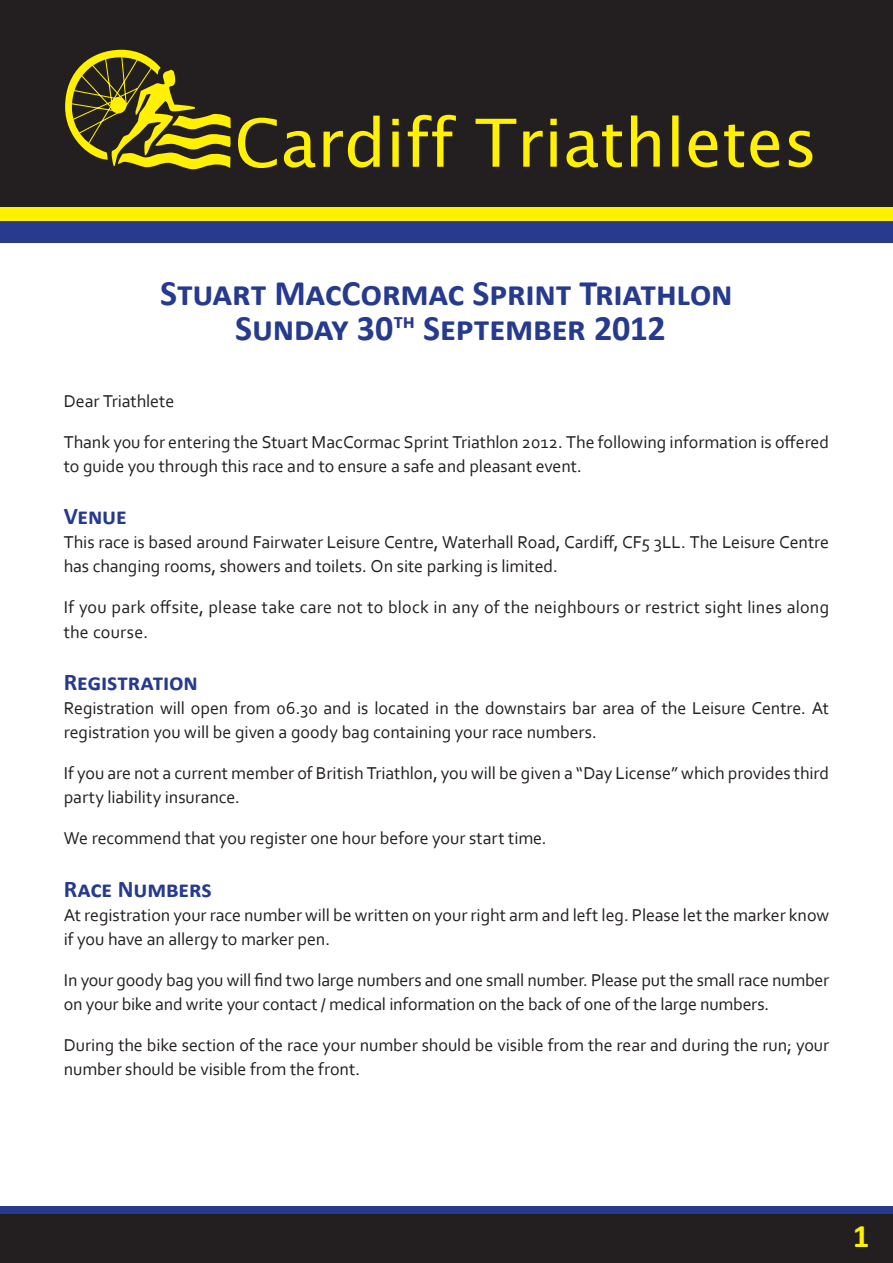
<style>
.page{position:relative;width:893px;height:1263px;background:#fff}
.page>*{position:absolute;margin:0;border:0;box-sizing:border-box;transform-origin:0 0}
.t1{font:66.3px "Lucida Sans Unicode";color:#fff101}
.t2{font:700 36px "Calibri";letter-spacing:-.01em;color:#263a8e}
.t3{font:700 33px "Calibri";color:#fff101}
.t4{font:700 24px "Calibri";letter-spacing:-.005em;color:#263a8e}
.Paragraph{font:18px/24px "Corbel";letter-spacing:-.005em;color:#231f20}
</style>
<div class="page">
<div style="left:0;top:1212px;width:893px;height:51px;background:#231f20"></div>
<div style="left:0;top:1206px;width:893px;height:8px;background:#263a8e"></div>
<div style="left:0;top:217px;width:893px;height:25px;background:#263a8e"></div>
<div style="left:0;top:0;width:893px;height:207px;background:#231f20"></div>
<svg style="left:65px;top:50px;width:166px;height:120px"></svg>
<div style="left:0;top:207px;width:893px;height:14px;background:#fff101"></div>
<p class="t1" style="left:235px;top:91px;width:584px">Cardiff Triathletes</p>
<p class="t2" style="left:160px;top:270px;width:574px">Stuart MacCormac Sprint Triathlon</p>
<p class="t2" style="left:235px;top:305px;width:432px">Sunday 30<sup>th</sup> September 2012</p>
<p class="Paragraph" style="left:64px;top:388px;width:112px">Dear Triathlete</p>
<p class="Paragraph" style="left:64px;top:429px;width:767px">Thank you for entering the Stuart MacCormac Sprint Triathlon 2012. The following information is offered to guide you through this race and to ensure a safe and pleasant event.</p>
<p class="t4" style="left:64px;top:501px;width:64px">Venue</p>
<p class="Paragraph" style="left:64px;top:530px;width:767px">This race is based around Fairwater Leisure Centre, Waterhall Road, Cardiff, CF5 3LL. The Leisure Centre has changing rooms, showers and toilets. On site parking is limited.</p>
<p class="Paragraph" style="left:64px;top:595px;width:767px">If you park offsite, please take care not to block in any of the neighbours or restrict sight lines along the course.</p>
<p class="t4" style="left:64px;top:667px;width:136px">Registration</p>
<p class="Paragraph" style="left:64px;top:696px;width:767px">Registration will open from 06.30 and is located in the downstairs bar area of the Leisure Centre. At registration you will be given a goody bag containing your race numbers.</p>
<p class="Paragraph" style="left:64px;top:761px;width:767px">If you are not a current member of British Triathlon, you will be given a “Day License” which provides third party liability insurance.</p>
<p class="Paragraph" style="left:64px;top:826px;width:484px">We recommend that you register one hour before your start time.</p>
<p class="t4" style="left:64px;top:873px;width:150px">Race Numbers</p>
<p class="Paragraph" style="left:64px;top:902px;width:767px">At registration your race number will be written on your right arm and left leg. Please let the marker know if you have an allergy to marker pen.</p>
<p class="Paragraph" style="left:64px;top:967px;width:767px">In your goody bag you will find two large numbers and one small number. Please put the small race number on your bike and write your contact / medical information on the back of one of the large numbers.</p>
<p class="Paragraph" style="left:64px;top:1032px;width:767px">During the bike section of the race your number should be visible from the rear and during the run; your number should be visible from the front.</p>
<p class="t3" style="left:853px;top:1215px;width:18px">1</p>
</div>
